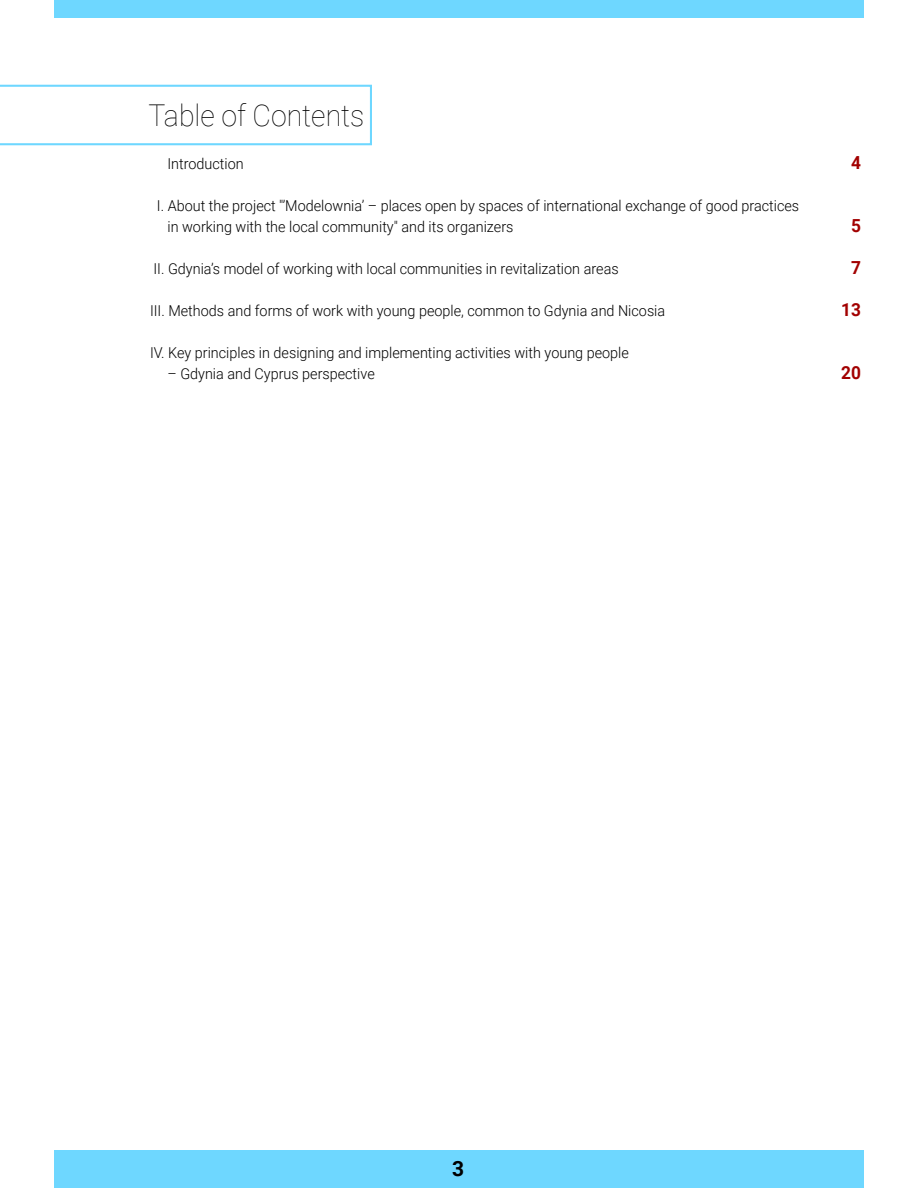
<style>
.page{position:relative;width:918px;height:1188px;background:#fff}
.page>*{position:absolute;margin:0;border:0;box-sizing:border-box;transform-origin:0 0}
.t1{font:100 30px "Roboto";color:#000;scale:.95 1}
.t2{font:700 21px "Roboto";color:#000}
.t3{font:700 18px "Roboto";color:#a20000;scale:.96 1}
.t4{font:300 15px/21px "Roboto";color:#000;scale:.96 1}
</style>
<div class="page">
<div style="left:54px;top:1150px;width:810px;height:38px;background:#6ed7ff"></div>
<div style="left:54px;top:0;width:810px;height:18px;background:#6ed7ff"></div>
<svg style="left:0;top:85px;width:372px;height:60px"></svg>
<h1 class="t1" style="left:148px;top:95px;width:229px">Table of Contents</h1>
<p class="t4" style="left:167px;top:152px;width:81px">Introduction</p>
<p class="t3" style="left:851px;top:150px;width:12px">4</p>
<p class="t4" style="left:167px;top:194px;width:660px;text-indent:-10px">I. About the project "’Modelownia’ – places open by spaces of international exchange of good practices in working with the local community" and its organizers</p>
<p class="t3" style="left:851px;top:213px;width:12px">5</p>
<p class="t4" style="left:153px;top:257px;width:486px">II. Gdynia’s model of working with local communities in revitalization areas</p>
<p class="t3" style="left:851px;top:255px;width:12px">7</p>
<p class="t4" style="left:150px;top:299px;width:538px">III. Methods and forms of work with young people, common to Gdynia and Nicosia</p>
<p class="t3" style="left:841px;top:297px;width:22px">13</p>
<p class="t4" style="left:150px;top:341px;width:500px">IV. Key principles in designing and implementing activities with young people</p>
<p class="t4" style="left:167px;top:362px;width:217px">– Gdynia and Cyprus perspective</p>
<p class="t3" style="left:841px;top:360px;width:22px">20</p>
<h2 class="t2" style="left:452px;top:1154px;width:14px">3</h2>
</div>
